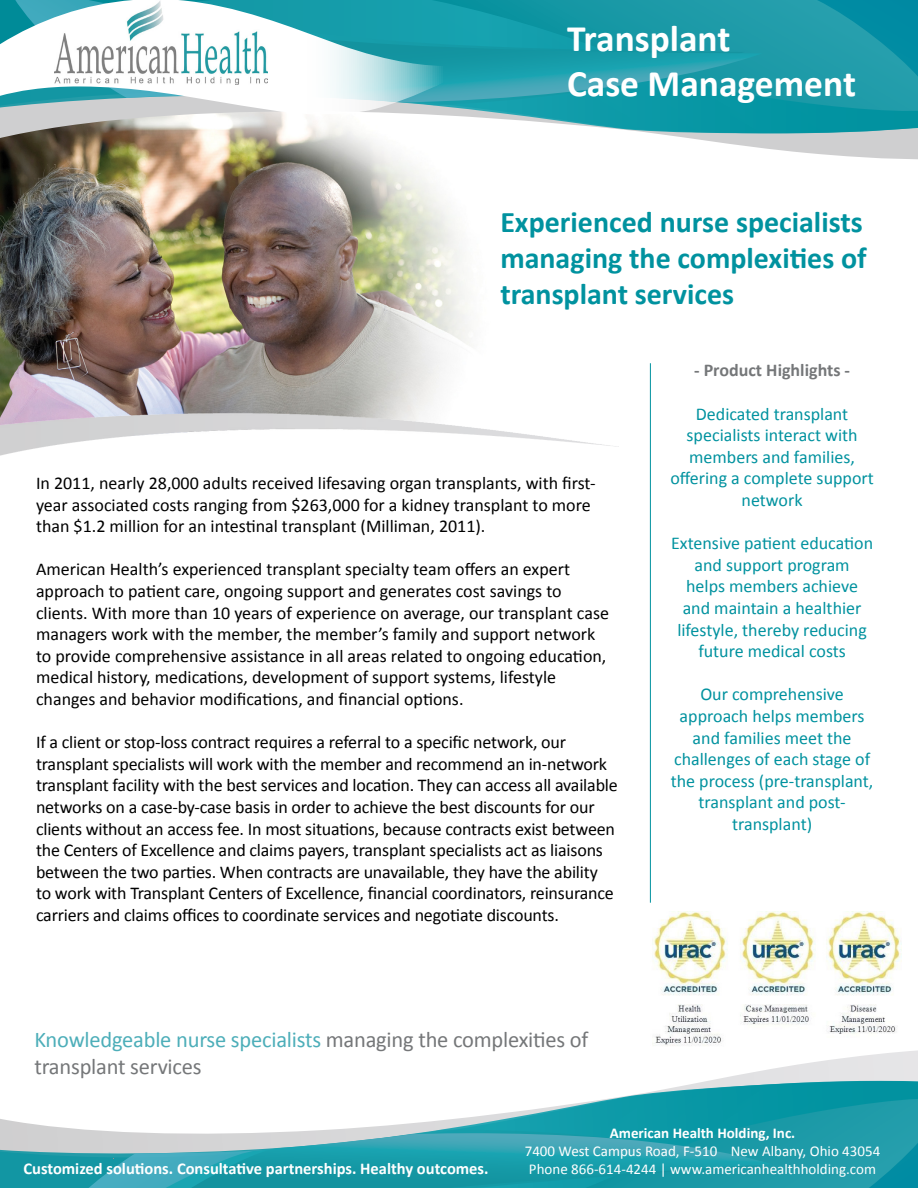
<style>
.page{position:relative;width:918px;height:1188px;background:#fff}
.page>*{position:absolute;margin:0;border:0;box-sizing:border-box;transform-origin:0 0}
.t1{font:700 37.5px/45px "Calibri";color:#fff}
.t2{font:700 30px/36px "Calibri";color:#00929f}
.t3{font:22.5px/27px "Calibri";letter-spacing:-.01em;color:#757779}
.t4{font:18px/21.6px "Calibri";letter-spacing:-.01em;color:#000}
.t5{font:18px/21.6px "Calibri";color:#00929f;text-align:center}
.t6{font:700 18px "Calibri";color:#757779}
.t7{font:700 16.5px "Calibri";color:#fff}
.t8{font:15px/18px "Calibri";color:#fff}
.t9{font:700 15px "Calibri";color:#fff}
.s1{color:#4daeb9}
</style>
<div class="page">
<img style="left:0;top:160px;width:471px;height:224px">
<svg style="left:709px;top:1050px;width:209px;height:31px"></svg>
<svg style="left:0;top:1081px;width:918px;height:107px"></svg>
<svg style="left:23px;top:1130px;width:749px;height:58px;background:#3ea7b3"></svg>
<svg style="left:0;top:133px;width:918px;height:27px"></svg>
<svg style="left:0;top:0;width:918px;height:133px;background:#4facb6"></svg>
<svg style="left:469px;top:0;width:276px;height:40px;background:#1699a6"></svg>
<svg style="left:469px;top:40px;width:293px;height:66px;background:#1c9dab"></svg>
<svg style="left:0;top:0;width:469px;height:115px"></svg>
<img style="left:0;top:384px;width:619px;height:72px">
<img style="left:55px;top:1px;width:212px;height:84px">
<hr style="left:650px;top:363px;width:1px;height:540px;background:#00929f">
<img style="left:652px;top:912px;width:250px;height:134px">
<h1 class="t1" style="left:567px;top:16px;width:291px">Transplant<br>Case Management</h1>
<h2 class="t2" style="left:500px;top:204px;width:368px">Experienced nurse specialists managing the complexities of transplant services</h2>
<p class="t4" style="left:36px;top:472px;width:561px">In 2011, nearly 28,000 adults received lifesaving organ transplants, with first&shy;year associated costs ranging from $263,000 for a kidney transplant to more than $1.2 million for an intestinal transplant (Milliman, 2011).</p>
<p class="t4" style="left:36px;top:559px;width:575px">American Health’s experienced transplant specialty team offers an expert approach to patient care, ongoing support and generates cost savings to clients. With more than 10 years of experience on average, our transplant case managers work with the member, the member’s family and support network to provide comprehensive assistance in all areas related to ongoing education, medical history, medications, development of support systems, lifestyle changes and behavior modifications, and financial options.</p>
<p class="t4" style="left:36px;top:731px;width:583px">If a client or stop-loss contract requires a referral to a specific network, our transplant specialists will work with the member and recommend an in-network transplant facility with the best services and location. They can access all available networks on a case-by-case basis in order to achieve the best discounts for our clients without an access fee. In most situations, because contracts exist between the Centers of Excellence and claims payers, transplant specialists act as liaisons between the two parties. When contracts are unavailable, they have the ability<br>to work with Transplant Centers of Excellence, financial coordinators, reinsurance carriers and claims offices to coordinate services and negotiate discounts.</p>
<p class="t3" style="left:34px;top:1026px;width:555px"><span class="s1">Knowledgeable nurse specialists</span> managing the complexities of transplant services</p>
<p class="t6" style="left:694px;top:359px;width:158px">- Product Highlights -</p>
<p class="t5" style="left:670px;top:403px;width:205px">Dedicated transplant specialists interact with members and families, offering a complete support network</p>
<p class="t5" style="left:671px;top:532px;width:204px">Extensive patient education and support program<br>helps members achieve and maintain a healthier lifestyle, thereby reducing future medical costs</p>
<p class="t5" style="left:671px;top:684px;width:204px">Our comprehensive approach helps members and families meet the challenges of each stage of the process (pre-transplant, transplant and post&shy;transplant)</p>
<p class="t7" style="left:23px;top:1158px;width:467px">Customized solutions. Consultative partnerships. Healthy outcomes.</p>
<p class="t9" style="left:610px;top:1123px;width:187px">American Health Holding, Inc.</p>
<p class="t8" style="left:525px;top:1142px;width:357px">7400 West Campus Road, F-510 New Albany, Ohio 43054<br>Phone 866-614-4244 | www.americanhealthholding.com</p>
</div>
